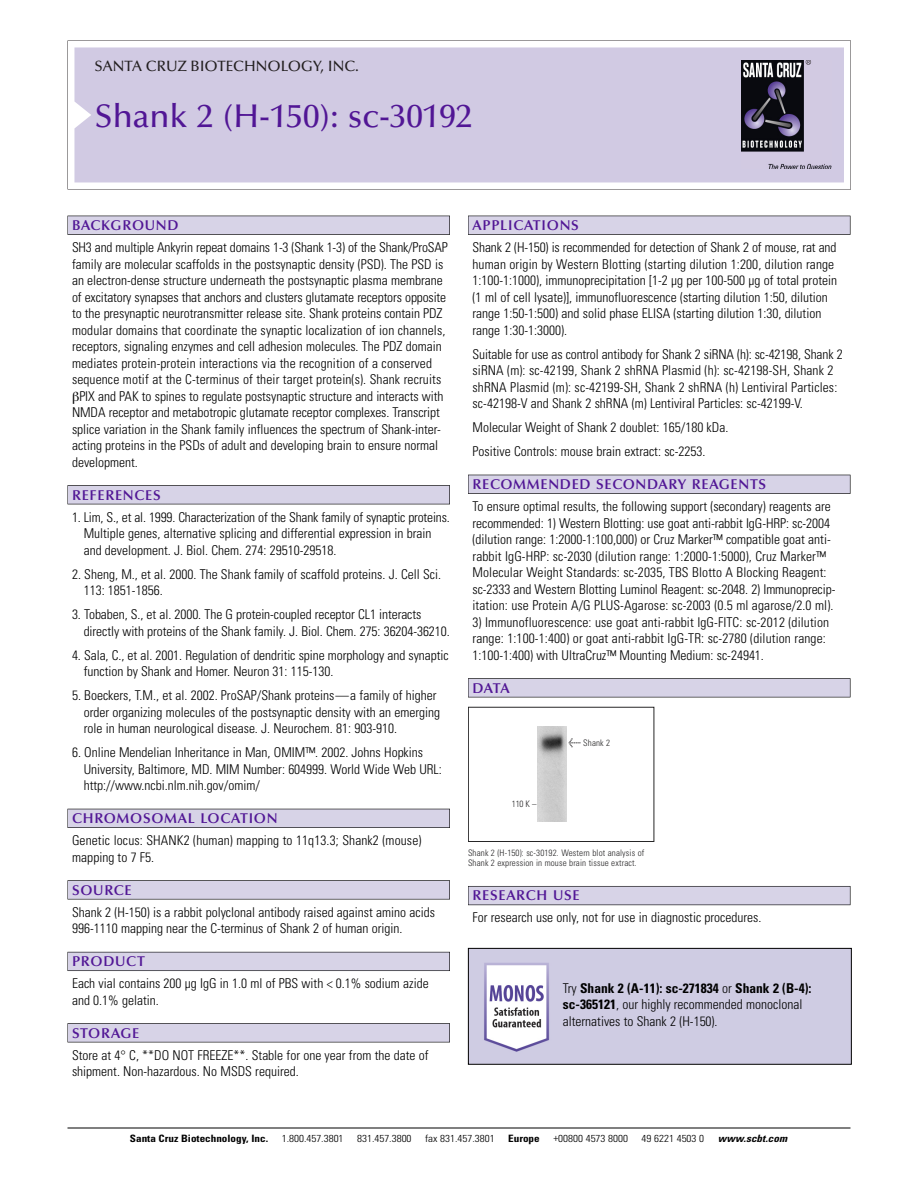
<style>
.page{position:relative;width:918px;height:1188px;background:#fff}
.page>*{position:absolute;margin:0;border:0;box-sizing:border-box;transform-origin:0 0}
.t1{font:500 33px "Optima";color:#511695}
.t2{font:500 15px "Optima";color:#231f20}
.t3{font:600 14.25px "Optima";letter-spacing:.05em;color:#511695}
.t4{font:300 condensed 13.5px/16.5px "Univers";color:#000}
.t5{font:300 condensed 10.2px "Univers";color:#000;scale:1.1 1}
.t6{font:700 condensed 10.2px "Univers";color:#000;scale:1.1 1}
.t7{font:italic 700 condensed 10.2px "Univers";letter-spacing:.005em;color:#000;scale:1.1 1}
.t8{font:9px/10.5px "Univers Condensed Light+NLKBYG";letter-spacing:.015em;color:#272627}
.s1{font-family:"Meta Plus Book Roman+LPMLSV";font-size:10.5px}
.s2{font-weight:700}
</style>
<div class="page">
<svg style="left:68px;top:40px;width:783px;height:149px"></svg>
<div style="left:74px;top:47px;width:770px;height:135px;background:#d1cae3"></div>
<img style="left:741px;top:60px;width:90px;height:108px">
<div style="left:68px;top:216px;width:382px;height:19px;background:#525155"></div>
<div style="left:68px;top:216px;width:381px;height:18px;background:#d7d3e7"></div>
<div style="left:68px;top:485px;width:382px;height:19px;background:#525155"></div>
<div style="left:68px;top:486px;width:381px;height:18px;background:#d7d3e7"></div>
<div style="left:68px;top:809px;width:382px;height:19px;background:#525158"></div>
<div style="left:68px;top:809px;width:381px;height:18px;background:#d7d3e7"></div>
<div style="left:68px;top:880px;width:382px;height:19px;background:#575759"></div>
<div style="left:68px;top:881px;width:381px;height:18px;background:#d7d3e7"></div>
<div style="left:68px;top:952px;width:382px;height:19px;background:#5b5a62"></div>
<div style="left:68px;top:952px;width:381px;height:18px;background:#d7d3e7"></div>
<div style="left:68px;top:1023px;width:382px;height:19px;background:#545357"></div>
<div style="left:68px;top:1024px;width:381px;height:18px;background:#d7d3e7"></div>
<div style="left:468px;top:216px;width:382px;height:19px;background:#525155"></div>
<div style="left:468px;top:216px;width:382px;height:18px;background:#d7d3e7"></div>
<div style="left:468px;top:475px;width:382px;height:19px;background:#515055"></div>
<div style="left:468px;top:475px;width:382px;height:18px;background:#d7d3e7"></div>
<div style="left:468px;top:678px;width:382px;height:19px;background:#545357"></div>
<div style="left:468px;top:679px;width:382px;height:18px;background:#d7d3e7"></div>
<div style="left:468px;top:886px;width:382px;height:19px;background:#5b5961"></div>
<div style="left:468px;top:887px;width:382px;height:18px;background:#d7d3e7"></div>
<hr style="left:68px;top:1128px;width:782px;height:1px;background:#000">
<div style="left:468px;top:707px;width:186px;height:135px;border:1px solid #272627"></div>
<img style="left:538px;top:727px;width:28px;height:95px">
<img style="left:470px;top:950px;width:380px;height:113px">
<div style="left:468px;top:948px;width:384px;height:117px;border:1px solid #000"></div>
<p class="t2" style="left:94px;top:61px;width:266px">SANTA CRUZ BIOTECHNOLOGY, INC.</p>
<h1 class="t1" style="left:94px;top:103px;width:379px">Shank 2 (H-150): sc-30192</h1>
<p class="t3" style="left:72px;top:219px;width:108px">BACKGROUND</p>
<p class="t4" style="left:72px;top:240px;width:377px">SH3 and multiple Ankyrin repeat domains 1-3 (Shank 1-3) of the Shank/ProSAP</p>
<p class="t4" style="left:72px;top:257px;width:373px">family are molecular scaffolds in the postsynaptic density (PSD). The PSD is</p>
<p class="t4" style="left:72px;top:273px;width:372px">an electron-dense structure underneath the postsynaptic plasma membrane</p>
<p class="t4" style="left:72px;top:290px;width:376px">of excitatory synapses that anchors and clusters glutamate receptors opposite</p>
<p class="t4" style="left:72px;top:306px;width:372px">to the presynaptic neurotransmitter release site. Shank proteins contain PDZ</p>
<p class="t4" style="left:72px;top:323px;width:375px">modular domains that coordinate the synaptic localization of ion channels,</p>
<p class="t4" style="left:72px;top:339px;width:371px">receptors, signaling enzymes and cell adhesion molecules. The PDZ domain</p>
<p class="t4" style="left:72px;top:356px;width:362px">mediates protein-protein interactions via the recognition of a conserved</p>
<p class="t4" style="left:72px;top:372px;width:371px">sequence motif at the C-terminus of their target protein(s). Shank recruits</p>
<p class="t4" style="left:79px;top:389px;width:365px">PIX and PAK to spines to regulate postsynaptic structure and interacts with</p>
<p class="t4" style="left:72px;top:405px;width:369px">NMDA receptor and metabotropic glutamate receptor complexes. Transcript</p>
<p class="t4" style="left:72px;top:422px;width:370px">splice variation in the Shank family influences the spectrum of Shank-inter-</p>
<p class="t4" style="left:72px;top:438px;width:368px">acting proteins in the PSDs of adult and developing brain to ensure normal</p>
<p class="t4" style="left:72px;top:455px;width:67px">development.</p>
<p class="t3" style="left:72px;top:489px;width:90px">REFERENCES</p>
<p class="t4" style="left:84px;top:510px;width:368px;text-indent:-12px">1. Lim, S., et al. 1999. Characterization of the Shank family of synaptic proteins.<br>Multiple genes, alternative splicing and differential expression in brain and development. J. Biol. Chem. 274: 29510-29518.</p>
<p class="t4" style="left:84px;top:567px;width:359px;text-indent:-12px">2. Sheng, M., et al. 2000. The Shank family of scaffold proteins. J. Cell Sci.<br>113: 1851-1856.</p>
<p class="t4" style="left:84px;top:607px;width:368px;text-indent:-12px">3. Tobaben, S., et al. 2000. The G protein-coupled receptor CL1 interacts directly with proteins of the Shank family. J. Biol. Chem. 275: 36204-36210.</p>
<p class="t4" style="left:84px;top:648px;width:366px;text-indent:-12px">4. Sala, C., et al. 2001. Regulation of dendritic spine morphology and synaptic function by Shank and Homer. Neuron 31: 115-130.</p>
<p class="t4" style="left:84px;top:688px;width:358px;text-indent:-12px">5. Boeckers, T.M., et al. 2002. ProSAP/Shank proteins—a family of higher order organizing molecules of the postsynaptic density with an emerging role in human neurological disease. J. Neurochem. 81: 903-910.</p>
<p class="t4" style="left:84px;top:745px;width:360px;text-indent:-12px">6. Online Mendelian Inheritance in Man, OMIM™. 2002. Johns Hopkins<br>University, Baltimore, MD. MIM Number: 604999. World Wide Web URL: http://www.ncbi.nlm.nih.gov/omim/</p>
<p class="t3" style="left:72px;top:813px;width:207px">CHROMOSOMAL LOCATION</p>
<p class="t4" style="left:72px;top:833px;width:351px">Genetic locus: SHANK2 (human) mapping to 11q13.3; Shank2 (mouse) mapping to 7 F5.</p>
<p class="t3" style="left:72px;top:884px;width:61px">SOURCE</p>
<p class="t4" style="left:72px;top:905px;width:364px">Shank 2 (H-150) is a rabbit polyclonal antibody raised against amino acids<br>996-1110 mapping near the C-terminus of Shank 2 of human origin.</p>
<p class="t3" style="left:72px;top:956px;width:74px">PRODUCT</p>
<p class="t4" style="left:72px;top:976px;width:358px">Each vial contains 200 µg IgG in 1.0 ml of PBS with &lt; 0.1% sodium azide and 0.1% gelatin.</p>
<p class="t3" style="left:72px;top:1027px;width:69px">STORAGE</p>
<p class="t4" style="left:72px;top:1048px;width:358px">Store at 4° C, **DO NOT FREEZE**. Stable for one year from the date of shipment. Non-hazardous. No MSDS required.</p>
<p class="t3" style="left:473px;top:219px;width:108px">APPLICATIONS</p>
<p class="t4" style="left:473px;top:240px;width:366px">Shank 2 (H-150) is recommended for detection of Shank 2 of mouse, rat and human origin by Western Blotting (starting dilution 1:200, dilution range 1:100-1:1000), immunoprecipitation [1-2 µg per 100-500 µg of total protein (1 ml of cell lysate)], immunofluorescence (starting dilution 1:50, dilution range 1:50-1:500) and solid phase ELISA (starting dilution 1:30, dilution range 1:30-1:3000).</p>
<p class="t4" style="left:473px;top:347px;width:372px">Suitable for use as control antibody for Shank 2 siRNA (h): sc-42198, Shank 2 siRNA (m): sc-42199, Shank 2 shRNA Plasmid (h): sc-42198-SH, Shank 2 shRNA Plasmid (m): sc-42199-SH, Shank 2 shRNA (h) Lentiviral Particles: sc-42198-V and Shank 2 shRNA (m) Lentiviral Particles: sc-42199-V.</p>
<p class="t4" style="left:473px;top:416px;width:257px;line-height:24px">Molecular Weight of Shank 2 doublet: 165/180 kDa.<br>Positive Controls: mouse brain extract: sc-2253.</p>
<p class="t3" style="left:473px;top:479px;width:295px">RECOMMENDED SECONDARY REAGENTS</p>
<p class="t4" style="left:473px;top:499px;width:364px">To ensure optimal results, the following support (secondary) reagents are recommended: 1) Western Blotting: use goat anti-rabbit IgG-HRP: sc-2004 (dilution range: 1:2000-1:100,000) or Cruz Marker™ compatible goat anti&shy;rabbit IgG-HRP: sc-2030 (dilution range: 1:2000-1:5000), Cruz Marker™ Molecular Weight Standards: sc-2035, TBS Blotto A Blocking Reagent: sc-2333 and Western Blotting Luminol Reagent: sc-2048. 2) Immunoprecip&shy;itation: use Protein A/G PLUS-Agarose: sc-2003 (0.5 ml agarose/2.0 ml).</p>
<p class="t4" style="left:473px;top:615px;width:358px">3) Immunofluorescence: use goat anti-rabbit IgG-FITC: sc-2012 (dilution range: 1:100-1:400) or goat anti-rabbit IgG-TR: sc-2780 (dilution range:<br>1:100-1:400) with UltraCruz™ Mounting Medium: sc-24941.</p>
<p class="t3" style="left:473px;top:682px;width:39px">DATA</p>
<p class="t8" style="left:512px;top:799px;width:26px">110 K –</p>
<p class="t8" style="left:569px;top:738px;width:43px"><span class="s1">&lt;</span> Shank 2</p>
<p class="t8" style="left:468px;top:848px;width:178px">Shank 2 (H-150): sc-30192. Western blot analysis of<br>Shank 2 expression in mouse brain tissue extract.</p>
<p class="t3" style="left:473px;top:890px;width:109px">RESEARCH USE</p>
<p class="t4" style="left:473px;top:911px;width:290px">For research use only, not for use in diagnostic procedures.</p>
<p class="t4" style="left:563px;top:981px;width:250px">Try <span class="s2">Shank 2 (A-11): sc-271834</span> or <span class="s2">Shank 2 (B-4): sc-365121</span>, our highly recommended monoclonal alternatives to Shank 2 (H-150).</p>
<p class="t6" style="left:130px;top:1135px;width:127px">Santa Cruz Biotechnology, Inc.</p>
<p class="t5" style="left:282px;top:1135px;width:58px">1.800.457.3801</p>
<p class="t5" style="left:357px;top:1135px;width:51px">831.457.3800</p>
<p class="t5" style="left:425px;top:1135px;width:65px">fax 831.457.3801</p>
<p class="t6" style="left:508px;top:1135px;width:30px">Europe</p>
<p class="t5" style="left:553px;top:1135px;width:69px">+00800 4573 8000</p>
<p class="t5" style="left:642px;top:1135px;width:58px">49 6221 4503 0</p>
<p class="t7" style="left:718px;top:1135px;width:64px">www.scbt.com</p>
</div>
